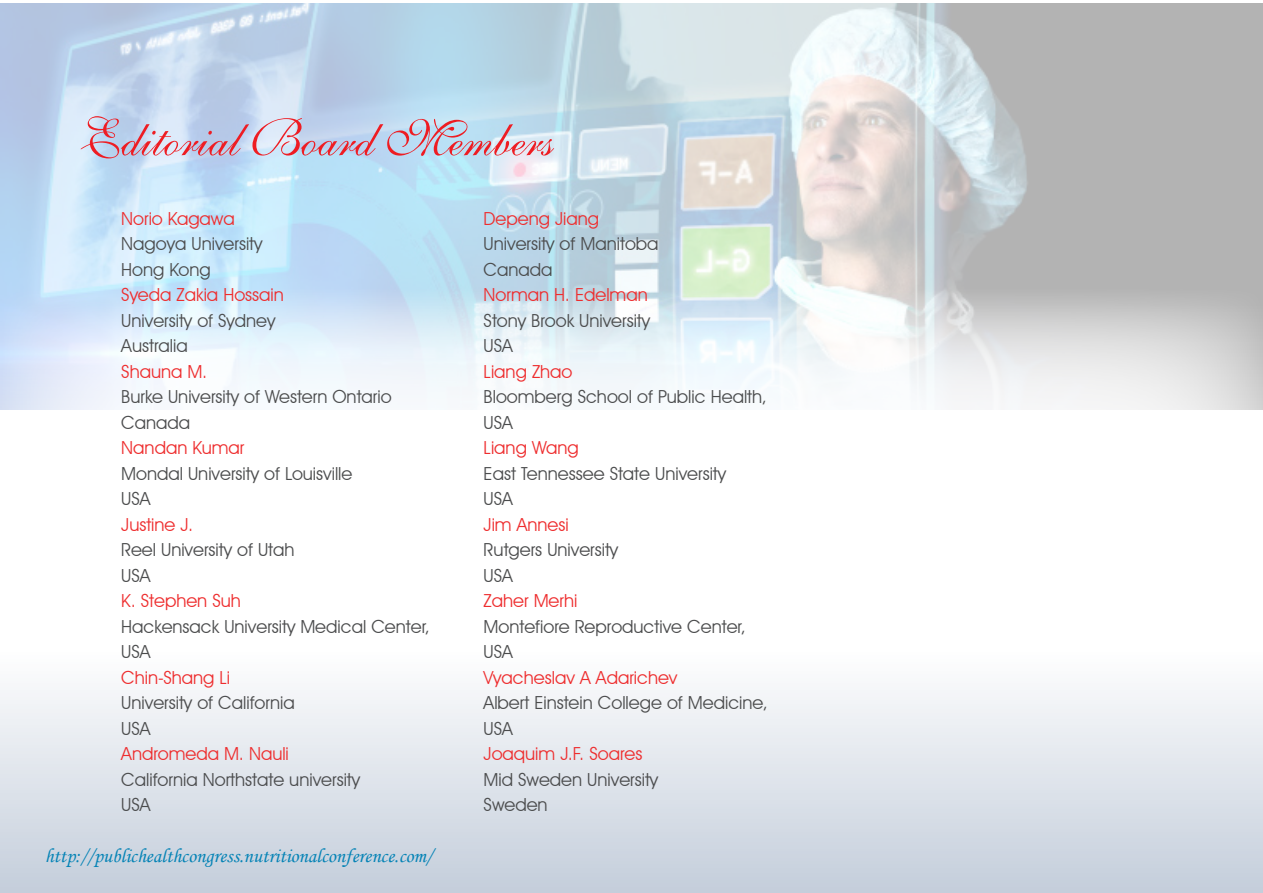
<style>
.page{position:relative;width:1263px;height:893px;background:#fff}
.page>*{position:absolute;margin:0;border:0;box-sizing:border-box;transform-origin:0 0}
.t1{font:51px "English 111 Presto BT";color:#ee1d23}
.t2{font:20.1px "Monotype Corsiva";color:#0583b6}
.t3{font:18px "Avant Garde IT Cby BT";color:#4b4c4d}
.t4{font:18px "Avant Garde IT Cby BT";color:#ee2d2e}
</style>
<div class="page">
<img style="left:0;top:3px;width:1263px;height:407px">
<svg style="left:1px;top:289px;width:1262px;height:121px"></svg>
<div style="left:0;top:649px;width:1263px;height:244px;background:linear-gradient(to bottom,#fff,#c4cedb)"></div>
<p class="t1" style="left:79px;top:107px;width:476px">Editorial Board Members</p>
<p class="t4" style="left:121px;top:207px;width:115px">Norio Kagawa</p>
<p class="t3" style="left:121px;top:233px;width:143px">Nagoya University</p>
<p class="t3" style="left:121px;top:258px;width:91px">Hong Kong</p>
<p class="t4" style="left:121px;top:284px;width:164px">Syeda Zakia Hossain</p>
<p class="t3" style="left:121px;top:309px;width:156px">University of Sydney</p>
<p class="t3" style="left:121px;top:335px;width:68px">Australia</p>
<p class="t4" style="left:121px;top:360px;width:87px">Shauna M.</p>
<p class="t3" style="left:121px;top:386px;width:272px">Burke University of Western Ontario</p>
<p class="t3" style="left:121px;top:411px;width:70px">Canada</p>
<p class="t4" style="left:121px;top:437px;width:125px">Nandan Kumar</p>
<p class="t3" style="left:121px;top:462px;width:233px">Mondal University of Louisville</p>
<p class="t3" style="left:121px;top:488px;width:31px">USA</p>
<p class="t4" style="left:121px;top:513px;width:73px">Justine J.</p>
<p class="t3" style="left:121px;top:539px;width:175px">Reel University of Utah</p>
<p class="t3" style="left:121px;top:564px;width:31px">USA</p>
<p class="t4" style="left:121px;top:590px;width:121px">K. Stephen Suh</p>
<p class="t3" style="left:121px;top:615px;width:310px">Hackensack University Medical Center,</p>
<p class="t3" style="left:121px;top:641px;width:31px">USA</p>
<p class="t4" style="left:121px;top:666px;width:110px">Chin-Shang Li</p>
<p class="t3" style="left:121px;top:692px;width:175px">University of California</p>
<p class="t3" style="left:121px;top:717px;width:31px">USA</p>
<p class="t4" style="left:121px;top:743px;width:169px">Andromeda M. Nauli</p>
<p class="t3" style="left:121px;top:768px;width:240px">California Northstate university</p>
<p class="t3" style="left:121px;top:794px;width:31px">USA</p>
<p class="t2" style="left:45px;top:844px;width:390px">http://publichealthcongress.nutritionalconference.com/</p>
<p class="t4" style="left:484px;top:207px;width:117px">Depeng Jiang</p>
<p class="t3" style="left:484px;top:233px;width:176px">University of Manitoba</p>
<p class="t3" style="left:484px;top:258px;width:70px">Canada</p>
<p class="t4" style="left:484px;top:284px;width:166px">Norman H. Edelman</p>
<p class="t3" style="left:484px;top:309px;width:168px">Stony Brook University</p>
<p class="t3" style="left:484px;top:335px;width:31px">USA</p>
<p class="t4" style="left:484px;top:360px;width:90px">Liang Zhao</p>
<p class="t3" style="left:484px;top:386px;width:285px">Bloomberg School of Public Health,</p>
<p class="t3" style="left:484px;top:411px;width:31px">USA</p>
<p class="t4" style="left:484px;top:437px;width:97px">Liang Wang</p>
<p class="t3" style="left:484px;top:462px;width:244px">East Tennessee State University</p>
<p class="t3" style="left:484px;top:488px;width:31px">USA</p>
<p class="t4" style="left:484px;top:513px;width:87px">Jim Annesi</p>
<p class="t3" style="left:484px;top:539px;width:136px">Rutgers University</p>
<p class="t3" style="left:484px;top:564px;width:31px">USA</p>
<p class="t4" style="left:484px;top:590px;width:95px">Zaher Merhi</p>
<p class="t3" style="left:484px;top:615px;width:264px">Montefiore Reproductive Center,</p>
<p class="t3" style="left:484px;top:641px;width:31px">USA</p>
<p class="t4" style="left:484px;top:666px;width:195px">Vyacheslav A Adarichev</p>
<p class="t3" style="left:484px;top:692px;width:286px">Albert Einstein College of Medicine,</p>
<p class="t3" style="left:484px;top:717px;width:31px">USA</p>
<p class="t4" style="left:484px;top:743px;width:160px">Joaquim J.F. Soares</p>
<p class="t3" style="left:484px;top:768px;width:176px">Mid Sweden University</p>
<p class="t3" style="left:484px;top:794px;width:66px">Sweden</p>
</div>
